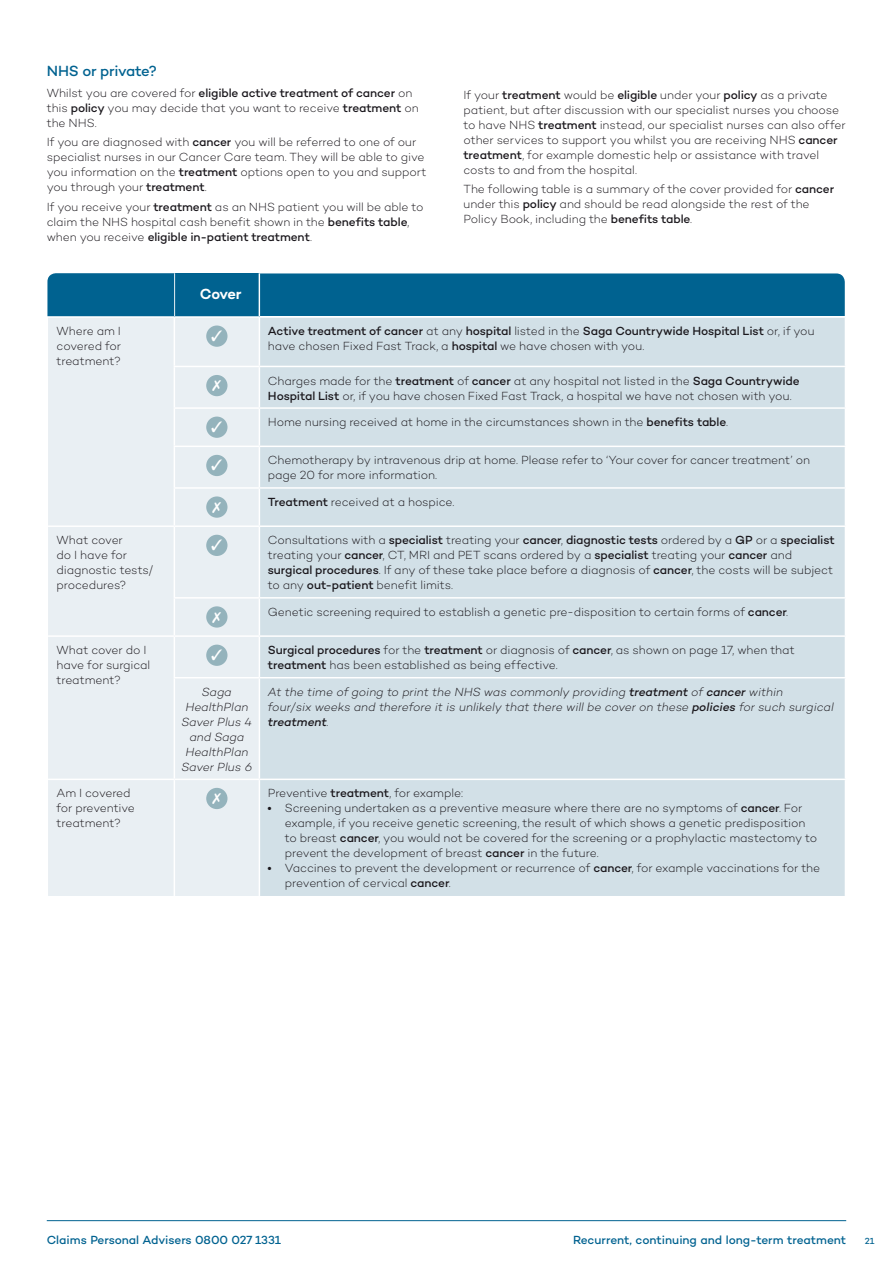
<style>
.page{position:relative;width:893px;height:1263px;background:#fff}
.page>*{position:absolute;margin:0;border:0;box-sizing:border-box;transform-origin:0 0}
.t1{font:500 15px "Campton";letter-spacing:-.02em;color:#006290}
.t2{font:600 15px "Campton";letter-spacing:-.035em;color:#fff}
.t3{font:300 12px/15px "Campton";letter-spacing:-.01em;color:#1a171c}
.t4{font:italic 300 12px/15px "Campton";letter-spacing:-.005em;color:#1a171c;text-align:center}
.t5{font:500 12px "Campton";letter-spacing:-.005em;color:#006290}
.t6{font:500 9px "Campton";color:#006290}
.s1{font-weight:500}
</style>
<div class="page">
<hr style="left:47px;top:1220px;width:799px;height:1px;background:#006290">
<div style="left:174px;top:273px;width:85px;height:44px;background:#006290"></div>
<div style="left:48px;top:318px;width:211px;height:578px;background:#e9eff3"></div>
<div style="left:260px;top:318px;width:585px;height:578px;background:#d2e0e7"></div>
<hr style="left:174px;top:273px;width:1px;height:43px;background:#fff">
<hr style="left:174px;top:316px;width:85px;height:2px;background:#fff">
<hr style="left:174px;top:318px;width:1px;height:48px;background:#fff">
<hr style="left:174px;top:366px;width:85px;height:1px;background:#fff">
<hr style="left:174px;top:367px;width:1px;height:40px;background:#fff">
<hr style="left:259px;top:366px;width:587px;height:1px;background:#fff">
<hr style="left:174px;top:407px;width:85px;height:2px;background:#fff">
<hr style="left:174px;top:409px;width:1px;height:37px;background:#fff">
<hr style="left:259px;top:407px;width:587px;height:2px;background:#fff">
<hr style="left:174px;top:446px;width:85px;height:1px;background:#fff">
<hr style="left:174px;top:447px;width:1px;height:40px;background:#fff">
<hr style="left:259px;top:446px;width:587px;height:1px;background:#fff">
<hr style="left:174px;top:487px;width:85px;height:2px;background:#fff">
<hr style="left:174px;top:489px;width:1px;height:36px;background:#fff">
<hr style="left:259px;top:487px;width:587px;height:2px;background:#fff">
<hr style="left:48px;top:525px;width:126px;height:2px;background:#fff">
<hr style="left:174px;top:525px;width:85px;height:2px;background:#fff">
<hr style="left:174px;top:527px;width:1px;height:70px;background:#fff">
<hr style="left:259px;top:525px;width:587px;height:2px;background:#fff">
<hr style="left:174px;top:597px;width:85px;height:2px;background:#fff">
<hr style="left:174px;top:599px;width:1px;height:36px;background:#fff">
<hr style="left:259px;top:597px;width:587px;height:2px;background:#fff">
<hr style="left:48px;top:635px;width:126px;height:2px;background:#fff">
<hr style="left:174px;top:635px;width:85px;height:2px;background:#fff">
<hr style="left:174px;top:637px;width:1px;height:40px;background:#fff">
<hr style="left:259px;top:635px;width:587px;height:2px;background:#fff">
<hr style="left:174px;top:677px;width:85px;height:1px;background:#fff">
<hr style="left:174px;top:678px;width:1px;height:100px;background:#fff">
<hr style="left:259px;top:677px;width:587px;height:1px;background:#fff">
<hr style="left:48px;top:778px;width:126px;height:2px;background:#fff">
<hr style="left:174px;top:778px;width:85px;height:2px;background:#fff">
<hr style="left:174px;top:780px;width:1px;height:116px;background:#fff">
<hr style="left:259px;top:778px;width:587px;height:2px;background:#fff">
<div style="left:47px;top:273px;width:127px;height:43px;background:#006290"></div>
<div style="left:260px;top:273px;width:585px;height:43px;background:#006290"></div>
<div style="left:206px;top:325px;width:21px;height:22px;background:#94b3bc;border-radius:50%"></div>
<div style="left:206px;top:375px;width:21px;height:21px;background:#94b3bc;border-radius:50%"></div>
<div style="left:206px;top:417px;width:21px;height:21px;background:#94b3bc;border-radius:50%"></div>
<div style="left:206px;top:455px;width:21px;height:21px;background:#94b3bc;border-radius:50%"></div>
<div style="left:206px;top:496px;width:21px;height:22px;background:#94b3bc;border-radius:50%"></div>
<div style="left:206px;top:535px;width:21px;height:21px;background:#94b3bc;border-radius:50%"></div>
<div style="left:206px;top:606px;width:21px;height:22px;background:#94b3bc;border-radius:50%"></div>
<div style="left:206px;top:645px;width:21px;height:21px;background:#94b3bc;border-radius:50%"></div>
<div style="left:206px;top:788px;width:21px;height:21px;background:#94b3bc;border-radius:50%"></div>
<p class="t1" style="left:47px;top:61px;width:112px">NHS or private?</p>
<p class="t3" style="left:47px;top:85px;width:373px">Whilst you are covered for <span class="s1">eligible active treatment of cancer</span> on this <span class="s1">policy</span> you may decide that you want to receive <span class="s1">treatment</span> on the NHS.</p>
<p class="t3" style="left:47px;top:135px;width:381px">If you are diagnosed with <span class="s1">cancer</span> you will be referred to one of our specialist nurses in our Cancer Care team. They will be able to give you information on the <span class="s1">treatment</span> options open to you and support you through your <span class="s1">treatment</span>.</p>
<p class="t3" style="left:47px;top:199px;width:378px">If you receive your <span class="s1">treatment</span> as an NHS patient you will be able to claim the NHS hospital cash benefit shown in the <span class="s1">benefits table</span>, when you receive <span class="s1">eligible in-patient treatment</span>.</p>
<p class="t2" style="left:200px;top:285px;width:43px">Cover</p>
<p class="t3" style="left:463px;top:87px;width:384px">If your <span class="s1">treatment</span> would be <span class="s1">eligible</span> under your <span class="s1">policy</span> as a private patient, but after discussion with our specialist nurses you choose to have NHS <span class="s1">treatment</span> instead, our specialist nurses can also offer other services to support you whilst you are receiving NHS <span class="s1">cancer treatment</span>, for example domestic help or assistance with travel costs to and from the hospital.</p>
<p class="t3" style="left:463px;top:181px;width:372px">The following table is a summary of the cover provided for <span class="s1">cancer </span>under this <span class="s1">policy</span> and should be read alongside the rest of the<br>Policy Book, including the <span class="s1">benefits table</span>.</p>
<p class="t3" style="left:57px;top:323px;width:66px;text-align:justify">Where am I covered for treatment?</p>
<p class="t3" style="left:268px;top:323px;width:548px"><span class="s1">Active treatment of cancer</span> at any <span class="s1">hospital</span> listed in the <span class="s1">Saga Countrywide Hospital List</span> or, if you have chosen Fixed Fast Track, a <span class="s1">hospital</span> we have chosen with you.</p>
<p class="t3" style="left:268px;top:373px;width:533px">Charges made for the <span class="s1">treatment</span> of <span class="s1">cancer</span> at any hospital not listed in the <span class="s1">Saga Countrywide<br>Hospital List</span> or, if you have chosen Fixed Fast Track, a hospital we have not chosen with you.</p>
<p class="t3" style="left:268px;top:414px;width:462px">Home nursing received at home in the circumstances shown in the <span class="s1">benefits table</span>.</p>
<p class="t3" style="left:268px;top:453px;width:544px">Chemotherapy by intravenous drip at home. Please refer to ‘Your cover for cancer treatment’ on page 20 for more information.</p>
<p class="t3" style="left:268px;top:494px;width:188px"><span class="s1">Treatment</span> received at a hospice.</p>
<p class="t3" style="left:57px;top:532px;width:98px">What cover<br>do I have for diagnostic tests/ procedures?</p>
<p class="t3" style="left:268px;top:532px;width:569px">Consultations with a <span class="s1">specialist</span> treating your <span class="s1">cancer</span>, <span class="s1">diagnostic tests</span> ordered by a <span class="s1">GP</span> or a <span class="s1">specialist </span>treating your <span class="s1">cancer</span>, CT, MRI and PET scans ordered by a <span class="s1">specialist</span> treating your <span class="s1">cancer</span> and <span class="s1">surgical procedures</span>. If any of these take place before a diagnosis of <span class="s1">cancer</span>, the costs will be subject to any <span class="s1">out-patient</span> benefit limits.</p>
<p class="t3" style="left:268px;top:604px;width:522px">Genetic screening required to establish a genetic pre-disposition to certain forms of <span class="s1">cancer</span>.</p>
<p class="t3" style="left:57px;top:642px;width:95px">What cover do I have for surgical treatment?</p>
<p class="t3" style="left:268px;top:642px;width:528px"><span class="s1">Surgical procedures</span> for the <span class="s1">treatment</span> or diagnosis of <span class="s1">cancer</span>, as shown on page 17, when that <span class="s1">treatment</span> has been established as being effective.</p>
<p class="t4" style="left:181px;top:684px;width:72px">Saga<br>HealthPlan<br>Saver Plus 4 and Saga<br>HealthPlan<br>Saver Plus 6</p>
<p class="t4" style="left:268px;top:684px;width:567px;text-align:left">At the time of going to print the NHS was commonly providing <span class="s1">treatment</span> of <span class="s1">cancer</span> within<br>four/six weeks and therefore it is unlikely that there will be cover on these <span class="s1">policies</span> for such surgical <span class="s1">treatment</span>.</p>
<p class="t3" style="left:57px;top:786px;width:80px">Am I covered for preventive treatment?</p>
<p class="t3" style="left:268px;top:786px;width:197px">Preventive <span class="s1">treatment</span>, for example:</p>
<p class="t3" style="left:285px;top:801px;width:534px;text-indent:-17px">● Screening undertaken as a preventive measure where there are no symptoms of <span class="s1">cancer</span>. For example, if you receive genetic screening, the result of which shows a genetic predisposition to breast <span class="s1">cancer</span>, you would not be covered for the screening or a prophylactic mastectomy to prevent the development of breast <span class="s1">cancer</span> in the future.</p>
<p class="t3" style="left:285px;top:861px;width:537px;text-indent:-17px">● Vaccines to prevent the development or recurrence of <span class="s1">cancer</span>, for example vaccinations for the prevention of cervical <span class="s1">cancer</span>.</p>
<p class="t5" style="left:47px;top:1233px;width:236px">Claims Personal Advisers 0800 027 1331</p>
<p class="t5" style="left:573px;top:1233px;width:275px">Recurrent, continuing and long-term treatment</p>
<p class="t6" style="left:865px;top:1236px;width:11px">21</p>
</div>
